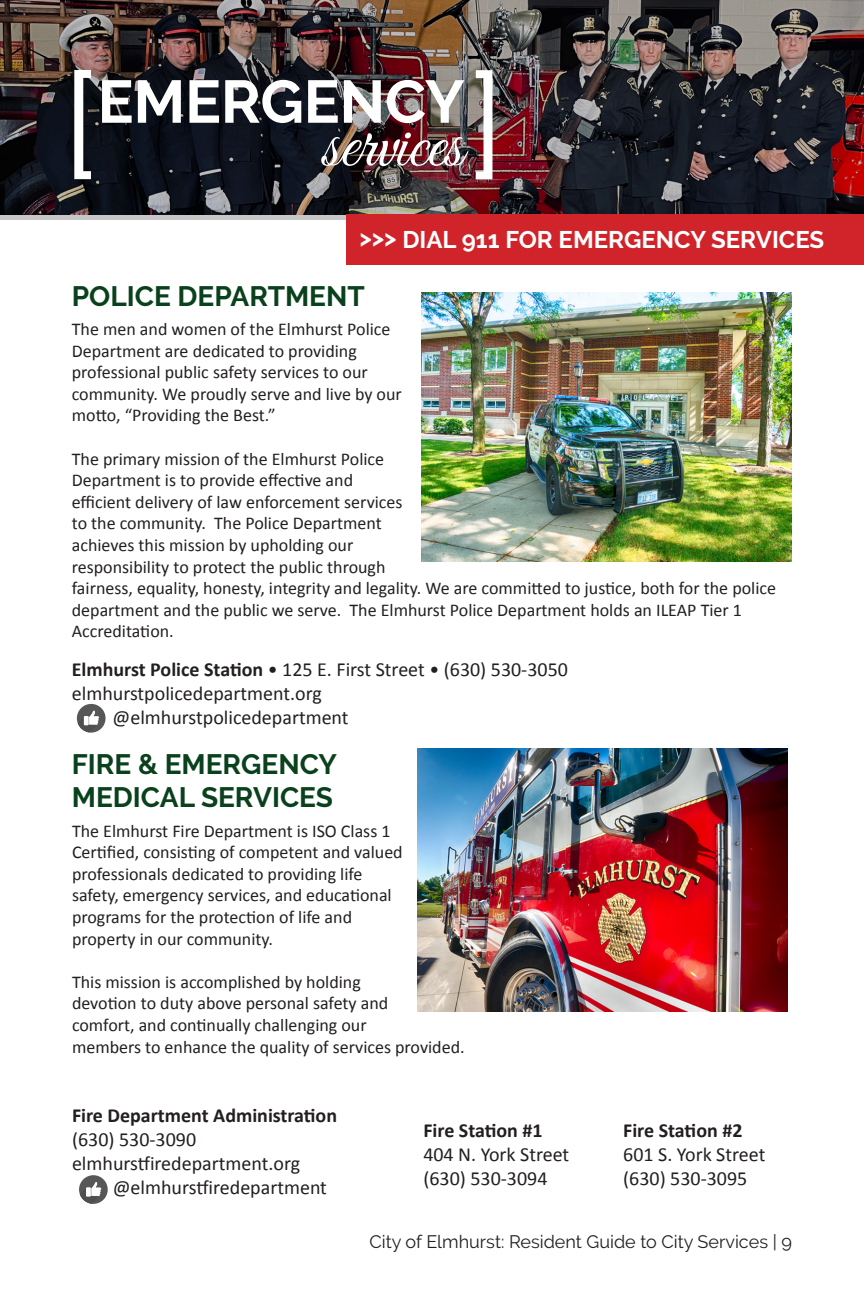
<style>
.page{position:relative;width:864px;height:1296px;background:#fff}
.page>*{position:absolute;margin:0;border:0;box-sizing:border-box;transform-origin:0 0}
.t1{font:140px "Raleway";color:#fff}
.t2{font:72px "Great Vibes";color:#fff}
.t3{font:700 60px "Raleway";letter-spacing:-.005em;color:#fff}
.t4{font:700 28px/33.6px "Raleway";color:#0a411d}
.t5{font:700 24px "Raleway";color:#fff}
.t6{font:20px "Calibri";color:#231f20}
.t7{font:700 20px "Calibri";color:#231f20}
.t8{font:18px/21.6px "Calibri";color:#231f20}
.t9{font:18px "Raleway";color:#231f20}
.s1{font-weight:700}
</style>
<div class="page">
<img style="left:0;top:0;width:864px;height:220px">
<div style="left:346px;top:214px;width:518px;height:51px;background:#d1232a"></div>
<img style="left:418px;top:749px;width:370px;height:263px">
<img style="left:422px;top:292px;width:370px;height:270px">
<div style="left:77px;top:704px;width:29px;height:29px;background:#575757;border-radius:50%"></div>
<svg style="left:78px;top:710px;width:21px;height:22px"></svg>
<div style="left:84px;top:716px;width:5px;height:9px;background:#fff"></div>
<div style="left:79px;top:1175px;width:29px;height:29px;background:#575757;border-radius:50%"></div>
<svg style="left:80px;top:1182px;width:21px;height:22px"></svg>
<div style="left:86px;top:1187px;width:5px;height:10px;background:#fff"></div>
<p class="t1" style="left:62px;top:43px;width:38px">[</p>
<p class="t1" style="left:505px;top:206px;width:38px;rotate:-180deg">[</p>
<p class="t3" style="left:98px;top:67px;width:368px">EMERGENCY</p>
<p class="t2" style="left:322px;top:104px;width:143px">services</p>
<p class="t5" style="left:360px;top:226px;width:466px">&gt;&gt;&gt; DIAL 911 FOR EMERGENCY SERVICES</p>
<p class="t4" style="left:72px;top:280px;width:294px">POLICE DEPARTMENT</p>
<p class="t8" style="left:72px;top:318px;width:332px">The men and women of the Elmhurst Police Department are dedicated to providing professional public safety services to our community. We proudly serve and live by our motto, “Providing the Best.”</p>
<p class="t8" style="left:72px;top:447px;width:706px">The primary mission of the Elmhurst Police<br>Department is to provide effective and<br>efficient delivery of law enforcement services<br>to the community. The Police Department<br>achieves this mission by upholding our<br>responsibility to protect the public through<br>fairness, equality, honesty, integrity and legality. We are committed to justice, both for the police department and the public we serve. The Elmhurst Police Department holds an ILEAP Tier 1<br>Accreditation.</p>
<p class="t6" style="left:72px;top:655px;width:498px"><span class="s1">Elmhurst Police Station</span> • 125 E. First Street • (630) 530-3050</p>
<p class="t6" style="left:72px;top:679px;width:251px">elmhurstpolicedepartment.org</p>
<p class="t6" style="left:113px;top:703px;width:238px">@elmhurstpolicedepartment</p>
<p class="t4" style="left:72px;top:747px;width:267px">FIRE &amp; EMERGENCY<br>MEDICAL SERVICES</p>
<p class="t8" style="left:72px;top:819px;width:332px">The Elmhurst Fire Department is ISO Class 1<br>Certified, consisting of competent and valued professionals dedicated to providing life safety, emergency services, and educational programs for the protection of life and property in our community.</p>
<p class="t8" style="left:72px;top:970px;width:394px">This mission is accomplished by holding<br>devotion to duty above personal safety and<br>comfort, and continually challenging our<br>members to enhance the quality of services provided.</p>
<p class="t7" style="left:72px;top:1101px;width:267px">Fire Department Administration</p>
<p class="t6" style="left:72px;top:1126px;width:126px">(630) 530-3090</p>
<p class="t6" style="left:72px;top:1150px;width:230px">elmhurstfiredepartment.org</p>
<p class="t6" style="left:113px;top:1174px;width:216px">@elmhurstfiredepartment</p>
<p class="t7" style="left:423px;top:1116px;width:121px">Fire Station #1</p>
<p class="t6" style="left:423px;top:1140px;width:147px">404 N. York Street</p>
<p class="t6" style="left:423px;top:1164px;width:126px">(630) 530-3094</p>
<p class="t7" style="left:623px;top:1116px;width:121px">Fire Station #2</p>
<p class="t6" style="left:623px;top:1140px;width:144px">601 S. York Street</p>
<p class="t6" style="left:623px;top:1164px;width:126px">(630) 530-3095</p>
<p class="t9" style="left:369px;top:1232px;width:424px">City of Elmhurst: Resident Guide to City Services | 9</p>
</div>
